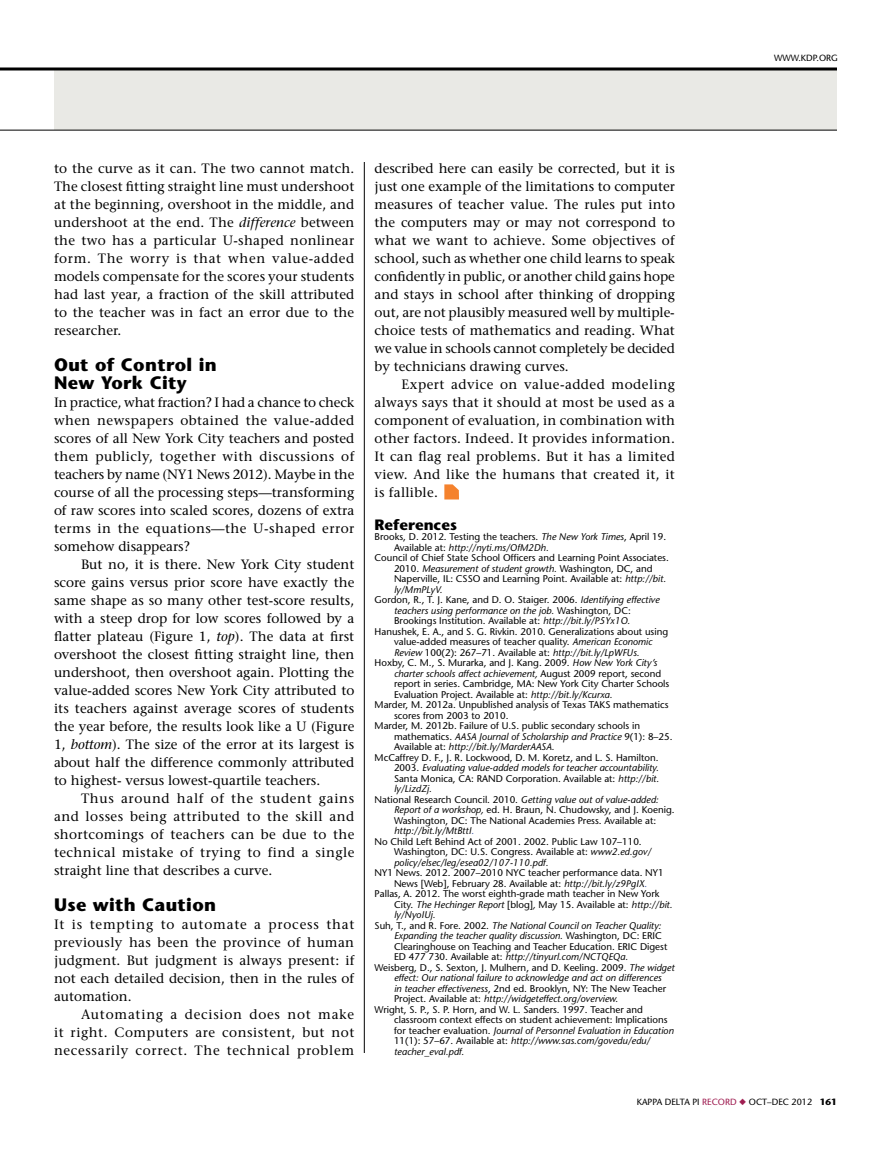
<style>
.page{position:relative;width:891px;height:1161px;background:#fff}
.page>*{position:absolute;margin:0;border:0;box-sizing:border-box;transform-origin:0 0}
.t1{font:700 18px/18px "Stone Sans";letter-spacing:.02em;color:#000}
.t2{font:700 15px "Stone Sans";color:#000}
.t3{font:13.5px/18px "Stone Serif";letter-spacing:.01em;color:#000;text-align:justify}
.t4{font:9.75px "Stone Sans";color:#000}
.t5{font:italic 9.75px "Stone Sans";color:#000}
.t6{font:9px "Stone Sans";color:#000}
.s1{font-style:italic}
.s2{font-style:normal}
.s3{color:#3953a4}
.s4{font-style:italic;color:#3953a4}
.s5{color:#9f1d51}
.s6{font-weight:700}
</style>
<div class="page">
<div style="left:54px;top:68px;width:783px;height:62px;background:#e9e9e5"></div>
<hr style="left:0;top:130px;width:837px;height:1px;background:#000">
<hr style="left:0;top:68px;width:837px;height:2px;background:#000">
<hr style="left:364px;top:162px;width:1px;height:891px;background:#000">
<svg style="left:444px;top:484px;width:15px;height:16px"></svg>
<p class="t6" style="left:774px;top:52px;width:65px">WWW.KDP.ORG</p>
<p class="t3" style="left:54px;top:159px;width:302px">to the curve as it can. The two cannot match.<br>The closest fitting straight line must undershoot at the beginning, overshoot in the middle, and undershoot at the end. The <span class="s1">difference</span> between the two has a particular U-shaped nonlinear form. The worry is that when value-added models compensate for the scores your students had last year, a fraction of the skill attributed to the teacher was in fact an error due to the researcher.</p>
<h1 class="t1" style="left:54px;top:355px;width:164px">Out of Control in<br>New York City</h1>
<p class="t3" style="left:54px;top:393px;width:302px">In practice, what fraction? I had a chance to check when newspapers obtained the value-added scores of all New York City teachers and posted them publicly, together with discussions of teachers by name (NY1 News 2012). Maybe in the course of all the processing steps—transforming of raw scores into scaled scores, dozens of extra terms in the equations—the U-shaped error somehow disappears?</p>
<p class="t3" style="left:54px;top:555px;width:302px;text-indent:27px">But no, it is there. New York City student score gains versus prior score have exactly the same shape as so many other test-score results, with a steep drop for low scores followed by a flatter plateau (Figure 1, <span class="s1">top</span>). The data at first overshoot the closest fitting straight line, then undershoot, then overshoot again. Plotting the value-added scores New York City attributed to its teachers against average scores of students the year before, the results look like a U (Figure 1, <span class="s1">bottom</span>). The size of the error at its largest is about half the difference commonly attributed to highest- versus lowest-quartile teachers.</p>
<p class="t3" style="left:54px;top:789px;width:302px;text-indent:27px">Thus around half of the student gains and losses being attributed to the skill and shortcomings of teachers can be due to the technical mistake of trying to find a single straight line that describes a curve.</p>
<h1 class="t1" style="left:54px;top:895px;width:164px">Use with Caution</h1>
<p class="t3" style="left:54px;top:915px;width:302px">It is tempting to automate a process that previously has been the province of human judgment. But judgment is always present: if not each detailed decision, then in the rules of automation.</p>
<p class="t3" style="left:54px;top:1005px;width:302px;text-indent:27px">Automating a decision does not make it right. Computers are consistent, but not necessarily correct. The technical problem</p>
<p class="t3" style="left:375px;top:159px;width:302px">described here can easily be corrected, but it is just one example of the limitations to computer measures of teacher value. The rules put into the computers may or may not correspond to what we want to achieve. Some objectives of school, such as whether one child learns to speak confidently in public, or another child gains hope and stays in school after thinking of dropping out, are not plausibly measured well by multiple&shy;choice tests of mathematics and reading. What we value in schools cannot completely be decided by technicians drawing curves.</p>
<p class="t3" style="left:375px;top:375px;width:302px;text-indent:27px">Expert advice on value-added modeling always says that it should at most be used as a component of evaluation, in combination with other factors. Indeed. It provides information.<br>It can flag real problems. But it has a limited view. And like the humans that created it, it is fallible.</p>
<p class="t2" style="left:375px;top:515px;width:84px">References</p>
<p class="t4" style="left:375px;top:531px;width:293px">Brooks, D. 2012. Testing the teachers. <span class="s1">The New York Times</span>, April 19.</p>
<p class="t5" style="left:394px;top:541px;width:156px"><span class="s2">Available at:</span> http://nyti.ms/OfM2Dh.</p>
<p class="t4" style="left:375px;top:552px;width:296px">Council of Chief State School Officers and Learning Point Associates.</p>
<p class="t5" style="left:394px;top:562px;width:260px"><span class="s2">2010.</span> Measurement of student growth. <span class="s2">Washington, DC, and</span></p>
<p class="t4" style="left:394px;top:573px;width:274px">Naperville, IL: CSSO and Learning Point. Available at: <span class="s1">http://bit.</span></p>
<p class="t5" style="left:394px;top:583px;width:50px">ly/MmPLyV.</p>
<p class="t4" style="left:375px;top:594px;width:287px">Gordon, R., T. J. Kane, and D. O. Staiger. 2006. <span class="s1">Identifying effective</span></p>
<p class="t5" style="left:394px;top:604px;width:238px">teachers using performance on the job. <span class="s2">Washington, DC:</span></p>
<p class="t4" style="left:394px;top:615px;width:238px">Brookings Institution. Available at: <span class="s1">http://bit.ly/P5Yx1O.</span></p>
<p class="t4" style="left:375px;top:625px;width:295px">Hanushek, E. A., and S. G. Rivkin. 2010. Generalizations about using</p>
<p class="t4" style="left:394px;top:636px;width:260px">value-added measures of teacher quality. <span class="s1">American Economic</span></p>
<p class="t5" style="left:394px;top:646px;width:247px">Review <span class="s2">100(2): 267–71. Available at:</span> http://bit.ly/LpWFUs.</p>
<p class="t4" style="left:375px;top:657px;width:284px">Hoxby, C. M., S. Murarka, and J. Kang. 2009. <span class="s1">How New York City’s</span></p>
<p class="t5" style="left:394px;top:667px;width:269px">charter schools affect achievement, <span class="s2">August 2009 report, second</span></p>
<p class="t4" style="left:394px;top:678px;width:277px">report in series. Cambridge, MA: New York City Charter Schools</p>
<p class="t4" style="left:394px;top:688px;width:220px">Evaluation Project. Available at: <span class="s1">http://bit.ly/Kcurxa.</span></p>
<p class="t4" style="left:375px;top:699px;width:295px">Marder, M. 2012a. Unpublished analysis of Texas TAKS mathematics</p>
<p class="t4" style="left:394px;top:709px;width:116px">scores from 2003 to 2010.</p>
<p class="t4" style="left:375px;top:720px;width:267px">Marder, M. 2012b. Failure of U.S. public secondary schools in</p>
<p class="t5" style="left:394px;top:730px;width:280px"><span class="s2">mathematics.</span> AASA Journal of Scholarship and Practice <span class="s2">9(1): 8–25.</span></p>
<p class="t5" style="left:394px;top:741px;width:162px"><span class="s2">Available at:</span> http://bit.ly/MarderAASA.</p>
<p class="t4" style="left:375px;top:751px;width:285px">McCaffrey D. F., J. R. Lockwood, D. M. Koretz, and L. S. Hamilton.</p>
<p class="t5" style="left:394px;top:762px;width:266px"><span class="s2">2003.</span> Evaluating value-added models for teacher accountability.</p>
<p class="t4" style="left:394px;top:772px;width:267px">Santa Monica, CA: RAND Corporation. Available at: <span class="s1">http://bit.</span></p>
<p class="t5" style="left:394px;top:783px;width:39px">ly/LizdZj.</p>
<p class="t4" style="left:375px;top:793px;width:286px">National Research Council. 2010. <span class="s1">Getting value out of value-added:</span></p>
<p class="t4" style="left:394px;top:804px;width:282px"><span class="s1">Report of a workshop,</span> ed. H. Braun, N. Chudowsky, and J. Koenig.</p>
<p class="t4" style="left:394px;top:814px;width:264px">Washington, DC: The National Academies Press. Available at:</p>
<p class="t5" style="left:394px;top:825px;width:82px">http://bit.ly/MtBttI<span class="s3">.</span></p>
<p class="t4" style="left:375px;top:835px;width:269px">No Child Left Behind Act of 2001. 2002. Public Law 107–110.</p>
<p class="t4" style="left:394px;top:846px;width:259px">Washington, DC: U.S. Congress. Available at: <span class="s1">www2.ed.gov/</span></p>
<p class="t5" style="left:394px;top:856px;width:156px">policy/elsec/leg/esea02/107-110.pdf.</p>
<p class="t4" style="left:375px;top:867px;width:291px">NY1 News. 2012. 2007–2010 NYC teacher performance data. NY1</p>
<p class="t4" style="left:394px;top:877px;width:255px">News [Web], February 28. Available at: <span class="s1">http://bit.ly/z9PgIX</span><span class="s4">.</span></p>
<p class="t4" style="left:375px;top:888px;width:287px">Pallas, A. 2012. The worst eighth-grade math teacher in New York</p>
<p class="t5" style="left:394px;top:898px;width:280px"><span class="s2">City.</span> The Hechinger Report <span class="s2">[blog]</span>, <span class="s2">May 15. Available at:</span> http://bit.</p>
<p class="t5" style="left:394px;top:909px;width:43px">ly/NyoIUj.</p>
<p class="t5" style="left:375px;top:919px;width:288px"><span class="s2">Suh, T., and R. Fore. 2002.</span> The National Council on Teacher Quality:</p>
<p class="t5" style="left:394px;top:930px;width:269px">Expanding the teacher quality discussion. <span class="s2">Washington, DC: ERIC</span></p>
<p class="t4" style="left:394px;top:940px;width:275px">Clearinghouse on Teaching and Teacher Education. ERIC Digest</p>
<p class="t5" style="left:394px;top:951px;width:235px"><span class="s2">ED 477 730. Available at:</span> http://tinyurl.com/NCTQEQa.</p>
<p class="t4" style="left:375px;top:961px;width:302px">Weisberg, D., S. Sexton, J. Mulhern, and D. Keeling. 2009. <span class="s1">The widget</span></p>
<p class="t5" style="left:394px;top:972px;width:269px">effect: Our national failure to acknowledge and act on differences</p>
<p class="t4" style="left:394px;top:982px;width:274px"><span class="s1">in teacher effectiveness</span>, 2nd ed. Brooklyn, NY: The New Teacher</p>
<p class="t5" style="left:394px;top:993px;width:226px"><span class="s2">Project. Available at:</span> http://widgeteffect.org/overview.</p>
<p class="t4" style="left:375px;top:1003px;width:270px">Wright, S. P., S. P. Horn, and W. L. Sanders. 1997. Teacher and</p>
<p class="t4" style="left:394px;top:1014px;width:275px">classroom context effects on student achievement: Implications</p>
<p class="t5" style="left:394px;top:1024px;width:281px"><span class="s2">for teacher evaluation.</span> Journal of Personnel Evaluation in Education</p>
<p class="t5" style="left:394px;top:1035px;width:258px"><span class="s2">11(1): 57–67. Available at:</span> http://www.sas.com/govedu/edu/</p>
<p class="t5" style="left:394px;top:1045px;width:72px">teacher_eval.pdf.</p>
<p class="t6" style="left:637px;top:1097px;width:202px">KAPPA DELTA PI <span class="s5">RECORD</span> <span class="s5">◆</span> OCT–DEC 2012 <span class="s6">161</span></p>
</div>
